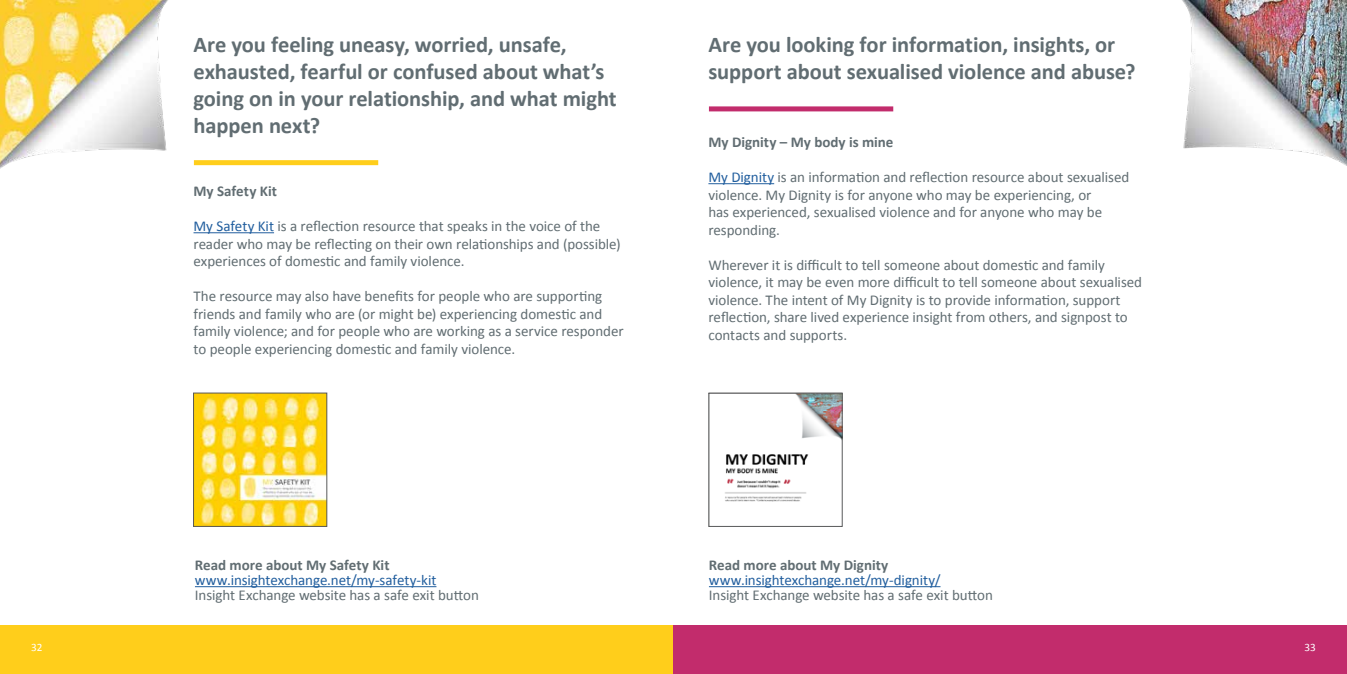
<style>
.page{position:relative;width:1347px;height:674px;background:#fff}
.page>*{position:absolute;margin:0;border:0;box-sizing:border-box;transform-origin:0 0}
.t1{font:700 22.5px/27px "Calibri";letter-spacing:-.005em;color:#616d72}
.t2{font:15px/17.5px "Calibri";letter-spacing:-.005em;color:#616d72}
.t3{font:700 15px "Calibri";color:#616d72}
.t4{font:15px "Calibri";letter-spacing:-.01em;color:#215e9e}
.t5{font:11.25px "Calibri";color:#fff}
.s1{color:#215e9e}
</style>
<div class="page">
<hr style="left:195px;top:586px;width:241px;height:1px;background:#215e9e">
<hr style="left:193px;top:232px;width:81px;height:1px;background:#215e9e">
<div style="left:0;top:625px;width:673px;height:48px;background:#ffce1b"></div>
<div style="left:194px;top:160px;width:184px;height:5px;background:#ffce1b"></div>
<hr style="left:709px;top:586px;width:231px;height:1px;background:#215e9e">
<hr style="left:708px;top:183px;width:66px;height:1px;background:#215e9e">
<div style="left:673px;top:625px;width:673px;height:48px;background:#c22c6c"></div>
<div style="left:709px;top:106px;width:184px;height:5px;background:#c22c6c"></div>
<img style="left:0;top:0;width:168px;height:169px">
<img style="left:195px;top:394px;width:130px;height:130px">
<div style="left:193px;top:392px;width:134px;height:134px;border:1px solid #58595a"></div>
<img style="left:725px;top:394px;width:115px;height:108px">
<div style="left:708px;top:392px;width:134px;height:134px;border:1px solid #58595a"></div>
<img style="left:1182px;top:0;width:164px;height:166px">
<h1 class="t1" style="left:193px;top:30px;width:425px">Are you feeling uneasy, worried, unsafe, exhausted, fearful or confused about what’s going on in your relationship, and what might happen next?</h1>
<p class="t3" style="left:193px;top:182px;width:85px">My Safety Kit</p>
<p class="t2" style="left:193px;top:216px;width:428px"><span class="s1">My Safety Kit</span> is a reflection resource that speaks in the voice of the reader who may be reflecting on their own relationships and (possible) experiences of domestic and family violence.</p>
<p class="t2" style="left:193px;top:286px;width:431px">The resource may also have benefits for people who are supporting friends and family who are (or might be) experiencing domestic and family violence; and for people who are working as a service responder to people experiencing domestic and family violence.</p>
<p class="t3" style="left:195px;top:555px;width:196px">Read more about My Safety Kit</p>
<p class="t4" style="left:195px;top:570px;width:243px">www.insightexchange.net/my-safety-kit</p>
<p class="t2" style="left:195px;top:585px;width:285px">Insight Exchange website has a safe exit button</p>
<h1 class="t1" style="left:708px;top:30px;width:428px">Are you looking for information, insights, or support about sexualised violence and abuse?</h1>
<p class="t3" style="left:708px;top:133px;width:186px">My Dignity – My body is mine</p>
<p class="t2" style="left:708px;top:167px;width:422px"><span class="s1">My Dignity</span> is an information and reflection resource about sexualised violence. My Dignity is for anyone who may be experiencing, or<br>has experienced, sexualised violence and for anyone who may be responding.</p>
<p class="t2" style="left:708px;top:255px;width:435px">Wherever it is difficult to tell someone about domestic and family violence, it may be even more difficult to tell someone about sexualised violence. The intent of My Dignity is to provide information, support reflection, share lived experience insight from others, and signpost to contacts and supports.</p>
<p class="t3" style="left:709px;top:555px;width:181px">Read more about My Dignity</p>
<p class="t4" style="left:709px;top:570px;width:233px">www.insightexchange.net/my-dignity/</p>
<p class="t2" style="left:709px;top:585px;width:285px">Insight Exchange website has a safe exit button</p>
<p class="t5" style="left:31px;top:639px;width:13px">32</p>
<p class="t5" style="left:1304px;top:639px;width:13px">33</p>
</div>
